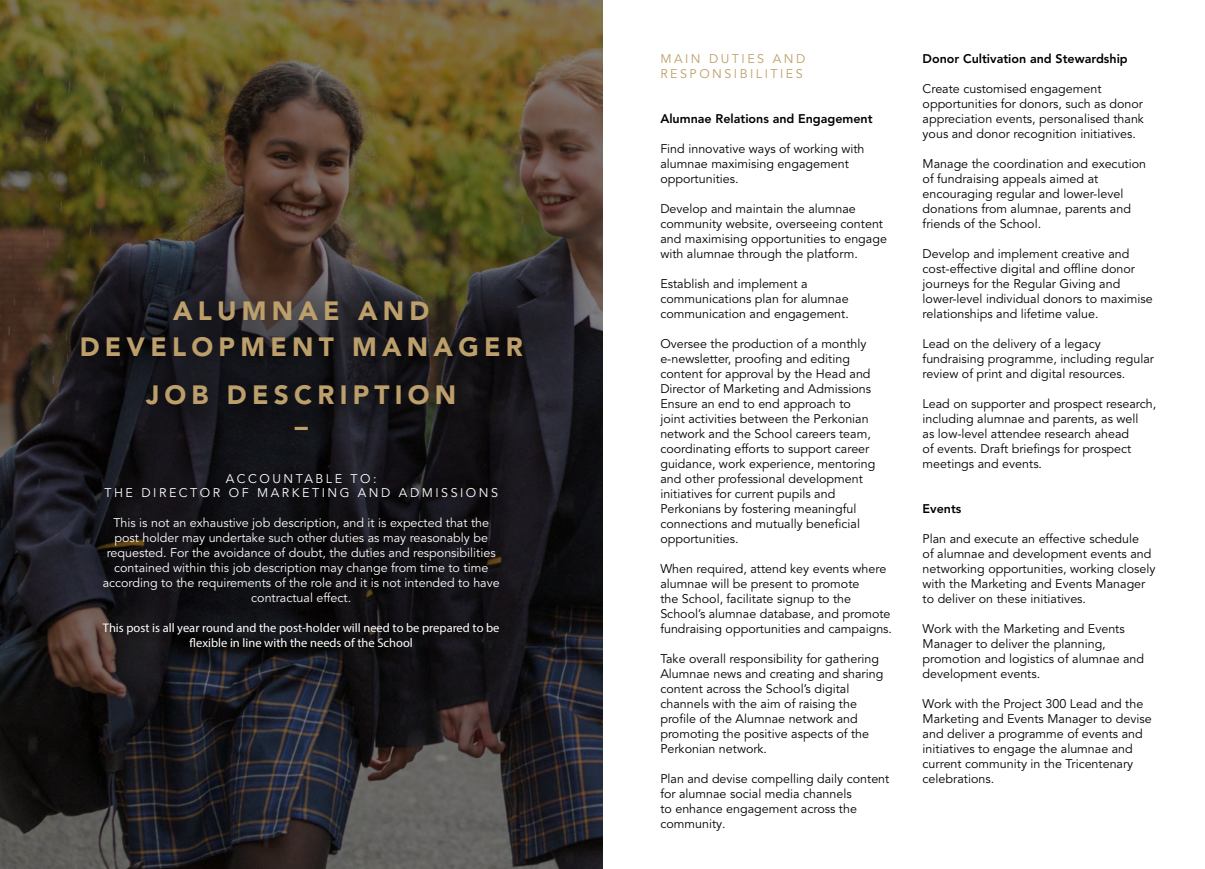
<style>
.page{position:relative;width:1205px;height:869px;background:#fff}
.page>*{position:absolute;margin:0;border:0;box-sizing:border-box;transform-origin:0 0}
.t1{font:900 26.25px/36.2px "Avenir LT Pro";letter-spacing:.2em;color:#bd9f6b;text-align:center}
.t2{font:12.5px/15px "Avenir LT Pro";color:#000}
.t3{font:12.5px/15px "Avenir LT Pro";color:#fff;text-align:center}
.t4{font:12.5px/15px "Myriad Pro";color:#fff;text-align:center}
.t5{font:800 12.5px "Avenir LT Pro";color:#000}
.t6{font:12.5px/13.8px "Avenir LT Pro";letter-spacing:.2em;color:#fff;text-align:center}
.t7{font:12.5px/15px "Avenir LT Pro";letter-spacing:.2em;color:#bd9f6b}
</style>
<div class="page">
<svg style="left:0;top:0;width:602px;height:868px;background:#383226"></svg>
<div style="left:49px;top:268px;width:504px;height:194px;background:#000;opacity:.75"></div>
<h1 class="t1" style="left:80px;top:292px;width:445px">ALUMNAE AND<br>DEVELOPMENT MANAGER</h1>
<h1 class="t1" style="left:146px;top:378px;width:312px;line-height:31.5px">JOB DESCRIPTION –</h1>
<p class="t6" style="left:104px;top:472px;width:395px">ACCOUNTABLE TO:<br>THE DIRECTOR OF MARKETING AND ADMISSIONS</p>
<p class="t3" style="left:103px;top:515px;width:398px">This is not an exhaustive job description, and it is expected that the post holder may undertake such other duties as may reasonably be requested. For the avoidance of doubt, the duties and responsibilities contained within this job description may change from time to time according to the requirements of the role and it is not intended to have contractual effect.</p>
<p class="t4" style="left:103px;top:619px;width:398px">This post is all year round and the post-holder will need to be prepared to be flexible in line with the needs of the School</p>
<p class="t7" style="left:660px;top:51px;width:146px">MAIN DUTIES AND<br>RESPONSIBILITIES</p>
<p class="t5" style="left:660px;top:111px;width:214px">Alumnae Relations and Engagement</p>
<p class="t2" style="left:660px;top:141px;width:206px">Find innovative ways of working with alumnae maximising engagement opportunities.</p>
<p class="t2" style="left:660px;top:201px;width:228px">Develop and maintain the alumnae community website, overseeing content and maximising opportunities to engage with alumnae through the platform.</p>
<p class="t2" style="left:660px;top:276px;width:190px">Establish and implement a communications plan for alumnae communication and engagement.</p>
<p class="t2" style="left:660px;top:336px;width:217px">Oversee the production of a monthly e-newsletter, proofing and editing content for approval by the Head and Director of Marketing and Admissions Ensure an end to end approach to joint activities between the Perkonian network and the School careers team, coordinating efforts to support career guidance, work experience, mentoring and other professional development initiatives for current pupils and Perkonians by fostering meaningful connections and mutually beneficial opportunities.</p>
<p class="t2" style="left:660px;top:561px;width:233px">When required, attend key events where alumnae will be present to promote<br>the School, facilitate signup to the School’s alumnae database, and promote fundraising opportunities and campaigns.</p>
<p class="t2" style="left:660px;top:651px;width:224px">Take overall responsibility for gathering Alumnae news and creating and sharing content across the School’s digital channels with the aim of raising the profile of the Alumnae network and promoting the positive aspects of the Perkonian network.</p>
<p class="t2" style="left:660px;top:771px;width:230px">Plan and devise compelling daily content for alumnae social media channels<br>to enhance engagement across the community.</p>
<p class="t5" style="left:922px;top:51px;width:207px">Donor Cultivation and Stewardship</p>
<p class="t2" style="left:922px;top:81px;width:223px">Create customised engagement opportunities for donors, such as donor appreciation events, personalised thank yous and donor recognition initiatives.</p>
<p class="t2" style="left:922px;top:156px;width:225px">Manage the coordination and execution of fundraising appeals aimed at encouraging regular and lower-level donations from alumnae, parents and friends of the School.</p>
<p class="t2" style="left:922px;top:246px;width:232px">Develop and implement creative and cost-effective digital and offline donor journeys for the Regular Giving and lower-level individual donors to maximise relationships and lifetime value.</p>
<p class="t2" style="left:922px;top:336px;width:233px">Lead on the delivery of a legacy fundraising programme, including regular review of print and digital resources.</p>
<p class="t2" style="left:922px;top:396px;width:235px">Lead on supporter and prospect research, including alumnae and parents, as well<br>as low-level attendee research ahead<br>of events. Draft briefings for prospect meetings and events.</p>
<p class="t5" style="left:922px;top:501px;width:40px">Events</p>
<p class="t2" style="left:922px;top:531px;width:234px">Plan and execute an effective schedule<br>of alumnae and development events and networking opportunities, working closely with the Marketing and Events Manager to deliver on these initiatives.</p>
<p class="t2" style="left:922px;top:621px;width:223px">Work with the Marketing and Events<br>Manager to deliver the planning, promotion and logistics of alumnae and development events.</p>
<p class="t2" style="left:922px;top:696px;width:230px">Work with the Project 300 Lead and the Marketing and Events Manager to devise and deliver a programme of events and initiatives to engage the alumnae and current community in the Tricentenary celebrations.</p>
</div>
